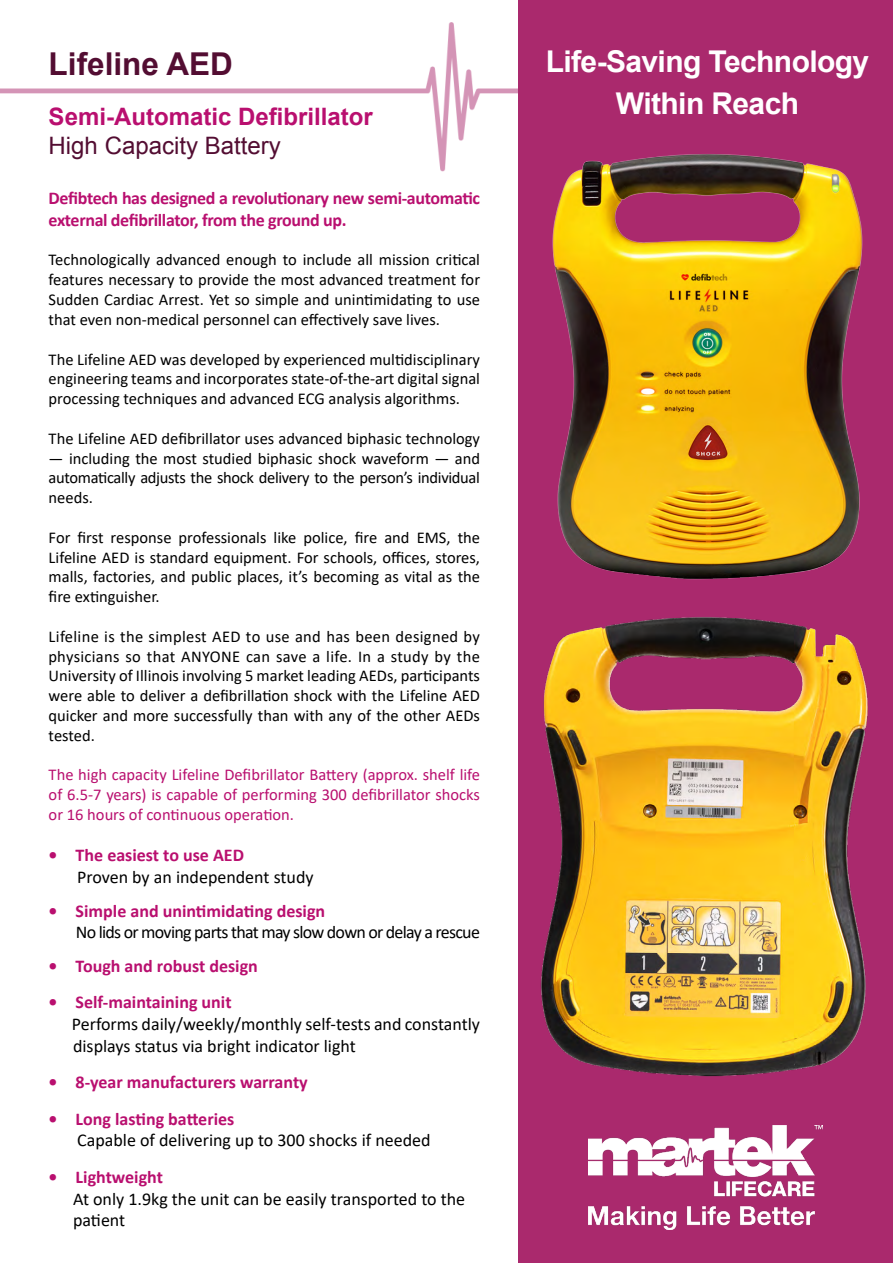
<style>
.page{position:relative;width:893px;height:1263px;background:#fff}
.page>*{position:absolute;margin:0;border:0;box-sizing:border-box;transform-origin:0 0}
.t1{font:700 31.5px "Arial";color:#530d32}
.t2{font:700 30px/42px "Arial";letter-spacing:-.02em;color:#fff;text-align:center}
.t3{font:700 24px "Arial";color:#b90f6f}
.t4{font:24px "Arial";color:#530d32}
.t5{font:18px/21.6px "Calibri";color:#000}
.t6{font:700 18px "Calibri";color:#b90f6f}
.t7{font:700 18px/21.6px "Calibri";letter-spacing:-.02em;color:#b90f6f}
.t8{font:18px "Calibri";letter-spacing:-.04em;color:#000}
.t9{font:16.5px/19.8px "Calibri";color:#000;text-align:justify}
.t10{font:16.5px/19.8px "Calibri";color:#b90f6f;text-align:justify}
</style>
<div class="page">
<img style="left:0;top:22px;width:518px;height:150px">
<div style="left:518px;top:0;width:375px;height:1263px;background:#aa296d"></div>
<img style="left:552px;top:154px;width:311px;height:426px">
<img style="left:540px;top:617px;width:328px;height:460px">
<img style="left:589px;top:1126px;width:234px;height:103px">
<h1 class="t1" style="left:49px;top:43px;width:186px">Lifeline AED</h1>
<h3 class="t3" style="left:49px;top:101px;width:326px">Semi-Automatic Defibrillator</h3>
<h3 class="t4" style="left:49px;top:130px;width:234px">High Capacity Battery</h3>
<p class="t7" style="left:49px;top:187px;width:433px">Defibtech has designed a revolutionary new semi-automatic external defibrillator, from the ground up.</p>
<p class="t9" style="left:49px;top:250px;width:433px">Technologically advanced enough to include all mission critical features necessary to provide the most advanced treatment for Sudden Cardiac Arrest. Yet so simple and unintimidating to use that even non-medical personnel can effectively save lives.</p>
<p class="t9" style="left:49px;top:349px;width:433px">The Lifeline AED was developed by experienced multidisciplinary engineering teams and incorporates state-of-the-art digital signal processing techniques and advanced ECG analysis algorithms.</p>
<p class="t9" style="left:49px;top:428px;width:433px">The Lifeline AED defibrillator uses advanced biphasic technology</p>
<p class="t9" style="left:49px;top:448px;width:433px">— including the most studied biphasic shock waveform — and automatically adjusts the shock delivery to the person’s individual needs.</p>
<p class="t9" style="left:49px;top:527px;width:433px">For first response professionals like police, fire and EMS, the Lifeline AED is standard equipment. For schools, offices, stores, malls, factories, and public places, it’s becoming as vital as the fire extinguisher.</p>
<p class="t9" style="left:49px;top:626px;width:433px">Lifeline is the simplest AED to use and has been designed by physicians so that ANYONE can save a life. In a study by the University of Illinois involving 5 market leading AEDs, participants were able to deliver a defibrillation shock with the Lifeline AED quicker and more successfully than with any of the other AEDs tested.</p>
<p class="t10" style="left:49px;top:764px;width:433px">The high capacity Lifeline Defibrillator Battery (approx. shelf life of 6.5-7 years) is capable of performing 300 defibrillator shocks or 16 hours of continuous operation.</p>
<p class="t6" style="left:49px;top:843px;width:197px">• The easiest to use AED</p>
<p class="t5" style="left:77px;top:866px;width:238px">Proven by an independent study</p>
<p class="t6" style="left:49px;top:898px;width:278px">• Simple and unintimidating design</p>
<p class="t8" style="left:76px;top:920px;width:406px">No lids or moving parts that may slow down or delay a rescue</p>
<p class="t6" style="left:49px;top:953px;width:211px">• Tough and robust design</p>
<p class="t6" style="left:49px;top:990px;width:184px">• Self-maintaining unit</p>
<p class="t5" style="left:72px;top:1013px;width:410px">Performs daily/weekly/monthly self-tests and constantly displays status via bright indicator light</p>
<p class="t6" style="left:49px;top:1069px;width:261px">• 8-year manufacturers warranty</p>
<p class="t6" style="left:49px;top:1106px;width:187px">• Long lasting batteries</p>
<p class="t5" style="left:77px;top:1129px;width:355px">Capable of delivering up to 300 shocks if needed</p>
<p class="t6" style="left:49px;top:1164px;width:116px">• Lightweight</p>
<p class="t5" style="left:73px;top:1187px;width:394px">At only 1.9kg the unit can be easily transported to the patient</p>
<h2 class="t2" style="left:546px;top:42px;width:325px">Life-Saving Technology<br>Within Reach</h2>
</div>
